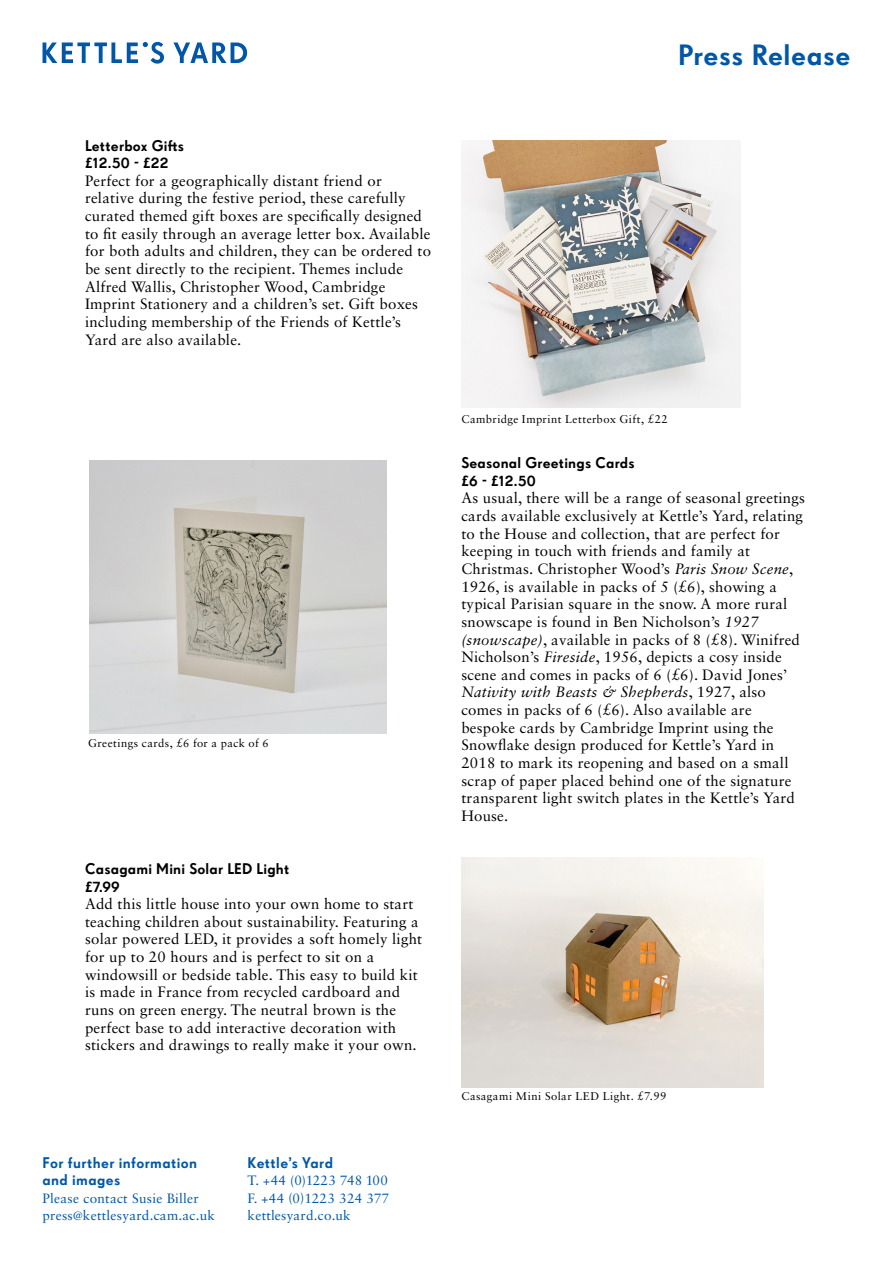
<style>
.page{position:relative;width:893px;height:1263px;background:#fff}
.page>*{position:absolute;margin:0;border:0;box-sizing:border-box;transform-origin:0 0}
.t1{font:500 28.5px "KY Super Grotesk";letter-spacing:.02em;color:#0057a8}
.t2{font:15px/17.7px "Sabon LT Std";letter-spacing:.015em;color:#000}
.t3{font:500 15px/17.7px "KY Super Grotesk";letter-spacing:.015em;color:#000}
.t4{font:500 15px/17.7px "KY Super Grotesk";letter-spacing:.025em;color:#0057a8}
.t5{font:13.5px/17.7px "Sabon LT Std";letter-spacing:.02em;color:#0057a8}
.t6{font:11.25px "Sabon LT Std";letter-spacing:.04em;color:#000}
.s1{font-size:12px}
.s2{font-style:italic}
</style>
<div class="page">
<svg style="left:43px;top:42px;width:121px;height:22px"></svg>
<svg style="left:173px;top:42px;width:74px;height:21px"></svg>
<img style="left:461px;top:140px;width:280px;height:267px">
<img style="left:89px;top:460px;width:298px;height:273px">
<img style="left:461px;top:858px;width:302px;height:229px">
<p class="t3" style="left:85px;top:136px;width:101px">Letterbox Gifts £12.50 - £22</p>
<p class="t2" style="left:85px;top:172px;width:348px">Perfect for a geographically distant friend or relative during the festive period, these carefully curated themed gift boxes are specifically designed to fit easily through an average letter box. Available for both adults and children, they can be ordered to be sent directly to the recipient. Themes include Alfred Wallis, Christopher Wood, Cambridge Imprint Stationery and a children’s set. Gift boxes including membership of the Friends of Kettle’s Yard are also available.</p>
<p class="t6" style="left:88px;top:737px;width:182px">Greetings cards, £6 for a pack of 6</p>
<p class="t3" style="left:85px;top:860px;width:206px">Casagami Mini Solar LED Light £7.99</p>
<p class="t2" style="left:85px;top:895px;width:339px">Add this little house into your own home to start teaching children about sustainability. Featuring a solar powered LED, it provides a soft homely light for up to 20 hours and is perfect to sit on a windowsill or bedside table. This easy to build kit is made in France from recycled cardboard and runs on green energy. The neutral brown is the perfect base to add interactive decoration with stickers and drawings to really make it your own.</p>
<p class="t4" style="left:43px;top:1153px;width:156px">For further information and images</p>
<p class="t5" style="left:43px;top:1189px;width:174px">Please contact Susie Biller press<span class="s1">@</span>kettlesyard.cam.ac.uk</p>
<p class="t4" style="left:248px;top:1153px;width:87px">Kettle’s Yard</p>
<p class="t5" style="left:248px;top:1171px;width:143px;text-align:justify">T. +44 (0)1223 748 100<br>F. +44 (0)1223 324 377 kettlesyard.co.uk</p>
<h1 class="t1" style="left:678px;top:38px;width:174px">Press Release</h1>
<p class="t6" style="left:461px;top:412px;width:208px">Cambridge Imprint Letterbox Gift, £22</p>
<p class="t3" style="left:461px;top:454px;width:175px">Seasonal Greetings Cards £6 - £12.50</p>
<p class="t2" style="left:461px;top:489px;width:345px">As usual, there will be a range of seasonal greetings cards available exclusively at Kettle’s Yard, relating to the House and collection, that are perfect for keeping in touch with friends and family at Christmas. Christopher Wood’s <span class="s2">Paris Snow Scene</span>, 1926, is available in packs of 5 (£6), showing a typical Parisian square in the snow. A more rural snowscape is found in Ben Nicholson’s <span class="s2">1927 (snowscape)</span>, available in packs of 8 (£8). Winifred Nicholson’s <span class="s2">Fireside</span>, 1956, depicts a cosy inside scene and comes in packs of 6 (£6). David Jones’ <span class="s2">Nativity with Beasts &amp; Shepherds</span>, 1927, also comes in packs of 6 (£6). Also available are bespoke cards by Cambridge Imprint using the Snowflake design produced for Kettle’s Yard in 2018 to mark its reopening and based on a small scrap of paper placed behind one of the signature transparent light switch plates in the Kettle’s Yard House.</p>
<p class="t6" style="left:461px;top:1090px;width:206px">Casagami Mini Solar LED Light. £7.99</p>
</div>
